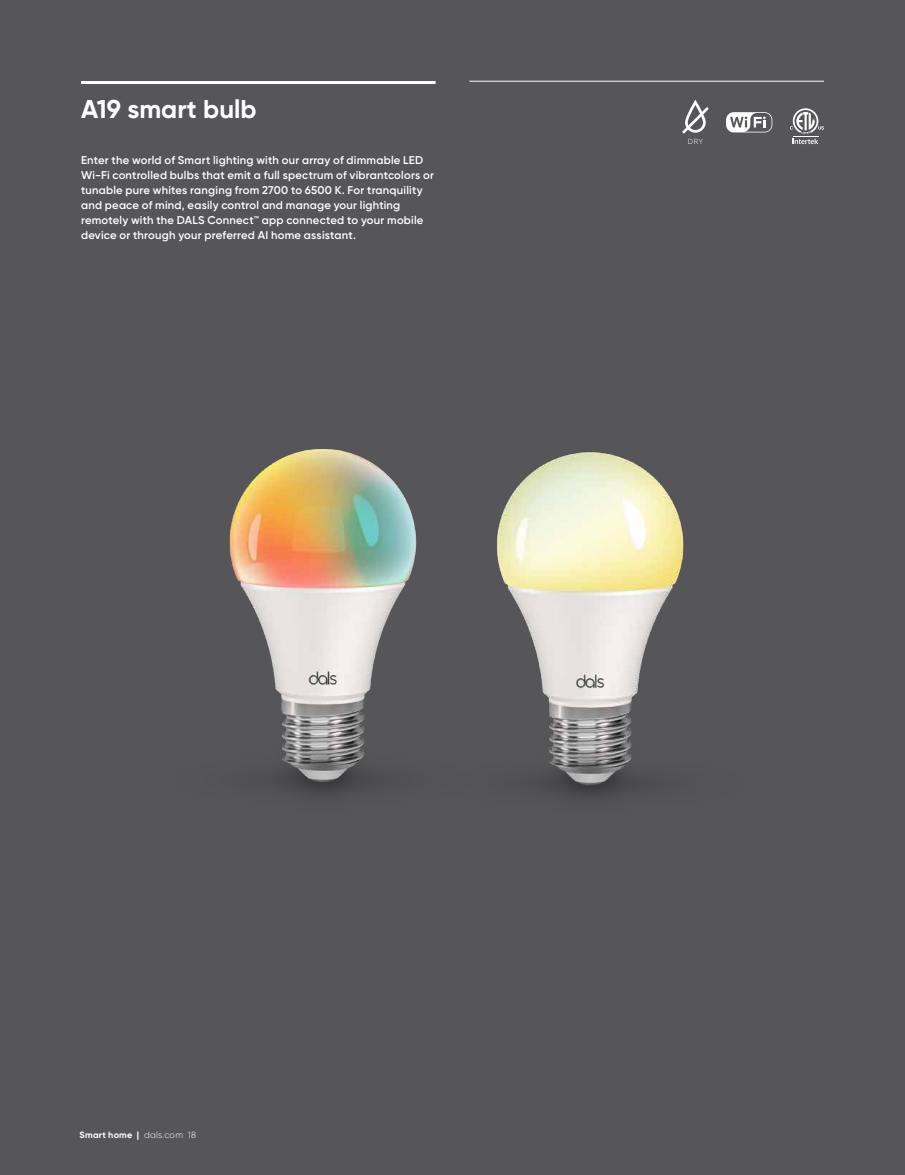
<style>
.page{position:relative;width:905px;height:1175px;background:#fff}
.page>*{position:absolute;margin:0;border:0;box-sizing:border-box;transform-origin:0 0}
.t1{font:700 25.65px "Gilroy";color:#fff}
.t2{font:600 11.25px/15px "Gilroy";letter-spacing:.02em;color:#fff}
.t3{font:700 9px "Gilroy";letter-spacing:.03em;color:#fff}
.t4{font:300 7.35px "Gilroy";color:#fff}
.s1{font-weight:300}
</style>
<div class="page">
<div style="left:0;top:0;width:904px;height:1174px;background:#565659"></div>
<hr style="left:81px;top:81px;width:354px;height:3px;background:#fff">
<hr style="left:469px;top:81px;width:355px;height:1px;background:#fff">
<img style="left:229px;top:144px;width:584px;height:654px">
<svg style="left:726px;top:112px;width:46px;height:20px"></svg>
<svg style="left:790px;top:108px;width:34px;height:36px"></svg>
<svg style="left:682px;top:100px;width:26px;height:33px"></svg>
<h1 class="t1" style="left:81px;top:93px;width:177px">A19 smart bulb</h1>
<p class="t2" style="left:81px;top:152px;width:354px">Enter the world of Smart lighting with our array of dimmable LED Wi-Fi controlled bulbs that emit a full spectrum of vibrantcolors or tunable pure whites ranging from 2700 to 6500 K. For tranquility and peace of mind, easily control and manage your lighting remotely with the DALS Connect™ app connected to your mobile device or through your preferred AI home assistant.</p>
<p class="t4" style="left:687px;top:137px;width:17px">dry</p>
<p class="t3" style="left:80px;top:1129px;width:118px">Smart home | <span class="s1">dals.com 18</span></p>
</div>
